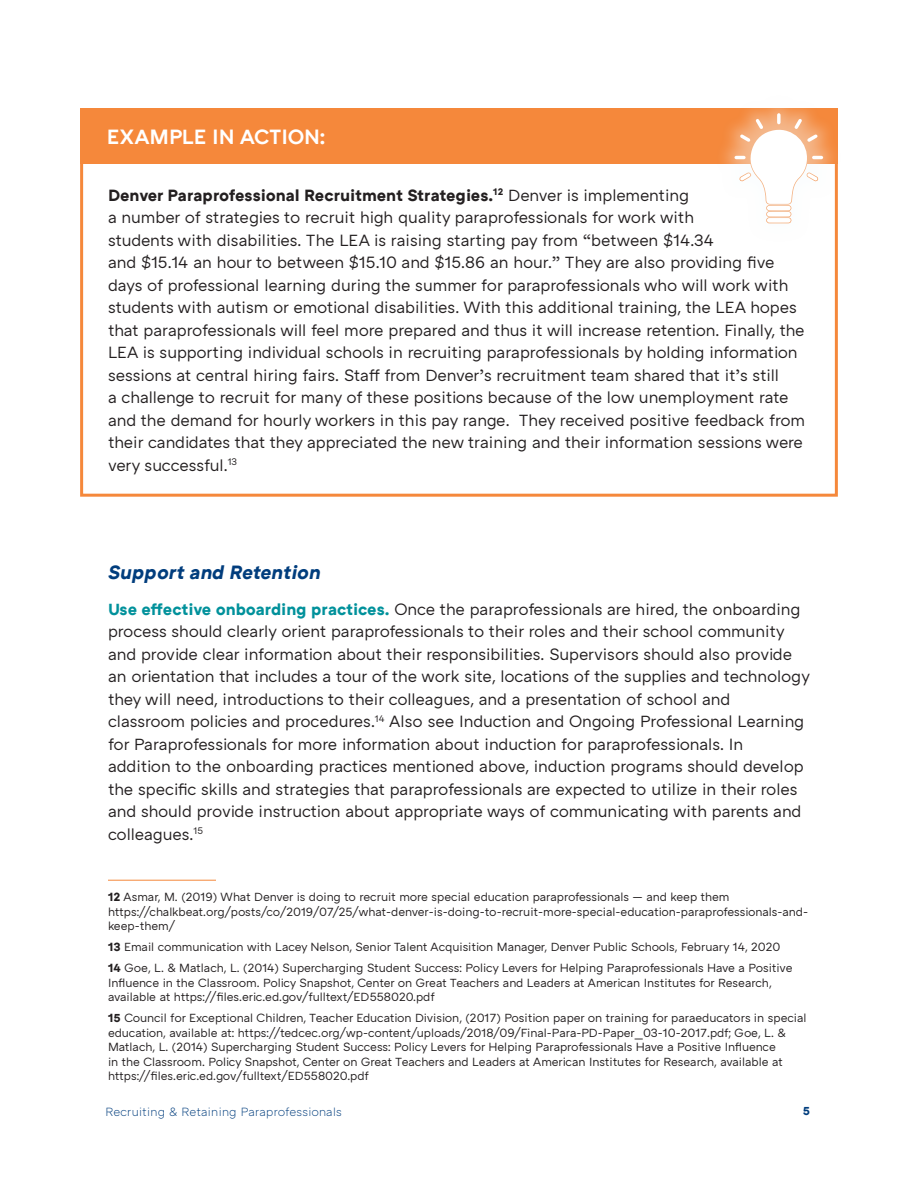
<style>
.page{position:relative;width:918px;height:1188px;background:#fff}
.page>*{position:absolute;margin:0;border:0;box-sizing:border-box;transform-origin:0 0}
.Example_In_Action{font:600 21px "ATC Arquette";letter-spacing:-.025em;color:#fff}
.H4_Blue_Ital{font:italic 700 19.5px "ATC Arquette";letter-spacing:-.01em;color:#013d7d}
.P_Black{font:16.5px/22.5px "ATC Arquette";letter-spacing:-.01em;color:#231f20}
.Sub_teal_Ital{font:16.5px/22.5px "ATC Arquette";letter-spacing:-.01em;color:#231f20}
.t1{font:12px/14.4px "ATC Arquette";letter-spacing:-.01em;color:#231f20}
.t2{font:300 12px "ATC Arquette";letter-spacing:.015em;color:#013d7d}
.t3{font:700 12px "ATC Arquette";color:#013d7d}
.s1{font-weight:700}
.s2{font-weight:700;color:#00919b}
</style>
<div class="page">
<hr style="left:108px;top:880px;width:108px;height:1px;background:#f5883b">
<div style="left:80px;top:109px;width:758px;height:55px;background:#f5883b"></div>
<div style="left:80px;top:109px;width:758px;height:388px;border:3px solid #f5883b"></div>
<div style="left:715px;top:94px;width:127px;height:149px;background:#f4fbfe;opacity:.43"></div>
<svg style="left:733px;top:112px;width:92px;height:113px"></svg>
<p class="Example_In_Action" style="left:107px;top:125px;width:220px">EXAMPLE IN ACTION:</p>
<p class="P_Black" style="left:108px;top:184px;width:699px"><span class="s1">Denver Paraprofessional Recruitment Strategies.</span><sup>12</sup> Denver is implementing<br>a number of strategies to recruit high quality paraprofessionals for work with<br>students with disabilities. The LEA is raising starting pay from “between $14.34<br>and $15.14 an hour to between $15.10 and $15.86 an hour.” They are also providing five days of professional learning during the summer for paraprofessionals who will work with students with autism or emotional disabilities. With this additional training, the LEA hopes that paraprofessionals will feel more prepared and thus it will increase retention. Finally, the LEA is supporting individual schools in recruiting paraprofessionals by holding information sessions at central hiring fairs. Staff from Denver’s recruitment team shared that it’s still<br>a challenge to recruit for many of these positions because of the low unemployment rate and the demand for hourly workers in this pay range. They received positive feedback from their candidates that they appreciated the new training and their information sessions were very successful.<sup>13</sup></p>
<p class="H4_Blue_Ital" style="left:108px;top:560px;width:214px">Support and Retention</p>
<p class="Sub_teal_Ital" style="left:108px;top:598px;width:704px"><span class="s2">Use effective onboarding practices.</span> Once the paraprofessionals are hired, the onboarding process should clearly orient paraprofessionals to their roles and their school community and provide clear information about their responsibilities. Supervisors should also provide an orientation that includes a tour of the work site, locations of the supplies and technology they will need, introductions to their colleagues, and a presentation of school and classroom policies and procedures.<sup>14</sup> Also see Induction and Ongoing Professional Learning for Paraprofessionals for more information about induction for paraprofessionals. In addition to the onboarding practices mentioned above, induction programs should develop the specific skills and strategies that paraprofessionals are expected to utilize in their roles and should provide instruction about appropriate ways of communicating with parents and colleagues.<sup>15</sup></p>
<p class="t1" style="left:108px;top:890px;width:623px"><span class="s1">12</span> Asmar, M. (2019) What Denver is doing to recruit more special education paraprofessionals — and keep them</p>
<p class="t1" style="left:108px;top:905px;width:702px">https://chalkbeat.org/posts/co/2019/07/25/what-denver-is-doing-to-recruit-more-special-education-paraprofessionals-and&shy;keep-them/</p>
<p class="t1" style="left:108px;top:940px;width:674px"><span class="s1">13</span> Email communication with Lacey Nelson, Senior Talent Acquisition Manager, Denver Public Schools, February 14, 2020</p>
<p class="t1" style="left:108px;top:962px;width:686px"><span class="s1">14</span> Goe, L. &amp; Matlach, L. (2014) Supercharging Student Success: Policy Levers for Helping Paraprofessionals Have a Positive<br>Influence in the Classroom. Policy Snapshot, Center on Great Teachers and Leaders at American Institutes for Research, available at https://files.eric.ed.gov/fulltext/ED558020.pdf</p>
<p class="t1" style="left:108px;top:1011px;width:700px"><span class="s1">15</span> Council for Exceptional Children, Teacher Education Division, (2017) Position paper on training for paraeducators in special education, available at: https://tedcec.org/wp-content/uploads/2018/09/Final-Para-PD-Paper_03-10-2017.pdf; Goe, L. &amp; Matlach, L. (2014) Supercharging Student Success: Policy Levers for Helping Paraprofessionals Have a Positive Influence<br>in the Classroom. Policy Snapshot, Center on Great Teachers and Leaders at American Institutes for Research, available at https://files.eric.ed.gov/fulltext/ED558020.pdf</p>
<p class="t2" style="left:106px;top:1105px;width:238px">Recruiting &amp; Retaining Paraprofessionals</p>
<p class="t3" style="left:803px;top:1104px;width:9px">5</p>
</div>
